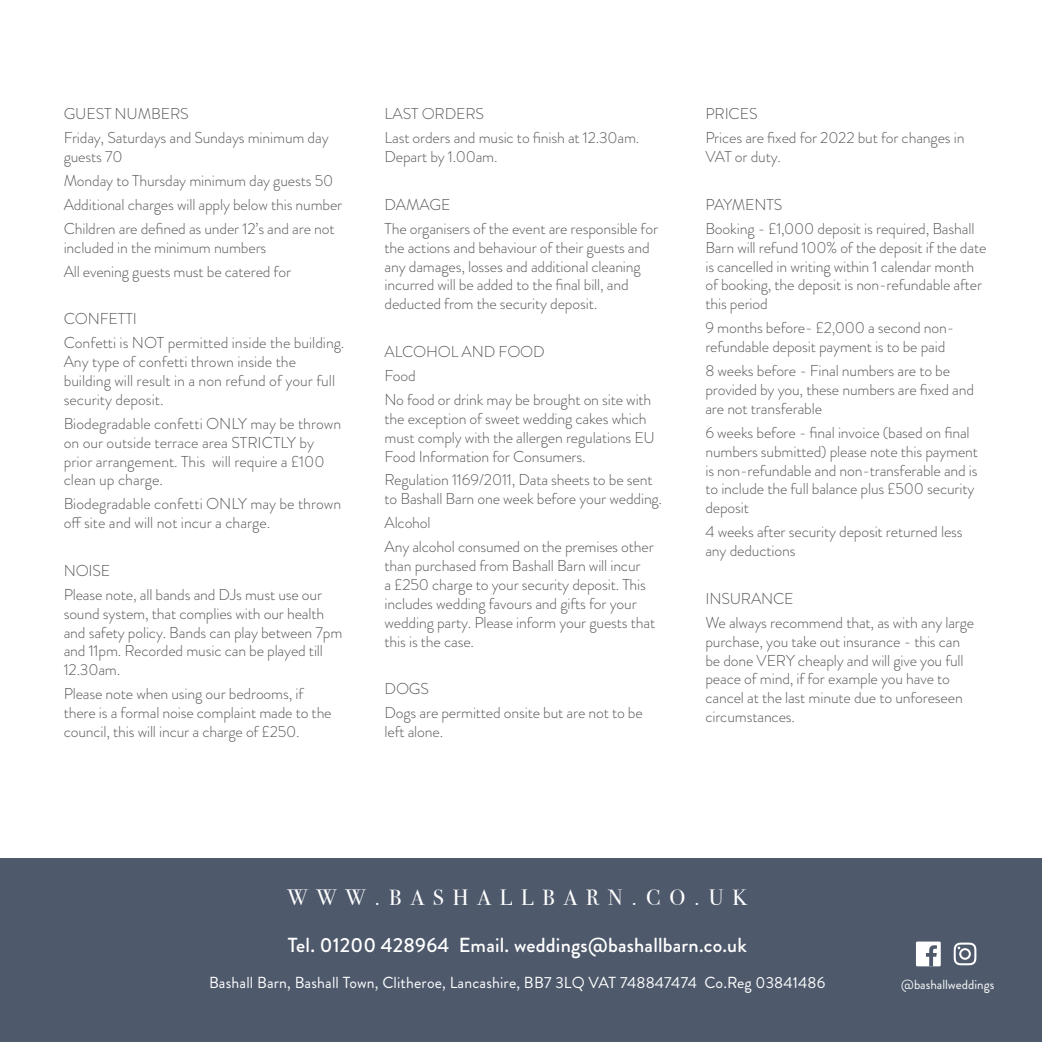
<style>
.page{position:relative;width:1042px;height:1042px;background:#fff}
.page>*{position:absolute;margin:0;border:0;box-sizing:border-box;transform-origin:0 0}
.t1{font:22.22px "Bodoni Svty Two OSITCTT";letter-spacing:.4em;color:#fff}
.t2{font:500 20.3px "Brandon Grotesque";letter-spacing:.01em;color:#fff}
.t3{font:15.92px "Brandon Grotesque";letter-spacing:.01em;color:#fff}
.t4{font:300 15.75px/18.9px "Brandon Grotesque";letter-spacing:-.01em;color:#575756}
.t5{font:13.12px "Brandon Grotesque";color:#fff}
</style>
<div class="page">
<div style="left:0;top:858px;width:1042px;height:184px;background:#4e596b"></div>
<svg style="left:953px;top:942px;width:23px;height:23px"></svg>
<div style="left:916px;top:941px;width:25px;height:25px;background:#fff"></div>
<svg style="left:926px;top:945px;width:11px;height:21px"></svg>
<p class="t4" style="left:64px;top:102px;width:266px;line-height:23.8px">GUEST NUMBERS<br>Friday, Saturdays and Sundays minimum day</p>
<p class="t4" style="left:64px;top:145px;width:280px;line-height:23.8px">guests 70<br>Monday to Thursday minimum day guests 50<br>Additional charges will apply below this number Children are defined as under 12’s and are not</p>
<p class="t4" style="left:64px;top:235px;width:229px;line-height:23.8px">included in the minimum numbers<br>All evening guests must be catered for</p>
<p class="t4" style="left:64px;top:307px;width:282px;line-height:23.8px">CONFETTI<br>Confetti is NOT permitted inside the building.</p>
<p class="t4" style="left:64px;top:352px;width:273px">Any type of confetti thrown inside the building will result in a non refund of your full security deposit.</p>
<p class="t4" style="left:64px;top:414px;width:279px">Biodegradable confetti ONLY may be thrown on our outside terrace area STRICTLY by prior arrangement. This will require a £100 clean up charge.</p>
<p class="t4" style="left:64px;top:494px;width:279px">Biodegradable confetti ONLY may be thrown off site and will not incur a charge.</p>
<p class="t4" style="left:64px;top:559px;width:260px;line-height:23.8px">NOISE<br>Please note, all bands and DJs must use our</p>
<p class="t4" style="left:64px;top:604px;width:280px">sound system, that complies with our health and safety policy. Bands can play between 7pm and 11pm. Recorded music can be played till 12.30am.</p>
<p class="t4" style="left:64px;top:684px;width:269px">Please note when using our bedrooms, if there is a formal noise complaint made to the council, this will incur a charge of £250.</p>
<p class="t4" style="left:384px;top:102px;width:256px;line-height:23.8px">LAST ORDERS<br>Last orders and music to finish at 12.30am.</p>
<p class="t4" style="left:384px;top:147px;width:115px">Depart by 1.00am.</p>
<p class="t4" style="left:384px;top:193px;width:275px;line-height:23.8px">DAMAGE<br>The organisers of the event are responsible for</p>
<p class="t4" style="left:384px;top:238px;width:267px">the actions and behaviour of their guests and any damages, losses and additional cleaning incurred will be added to the final bill, and deducted from the security deposit.</p>
<p class="t4" style="left:384px;top:340px;width:268px;line-height:23.8px">ALCOHOL AND FOOD<br>Food<br>No food or drink may be brought on site with</p>
<p class="t4" style="left:384px;top:409px;width:272px">the exception of sweet wedding cakes which must comply with the allergen regulations EU<br>Food Information for Consumers.</p>
<p class="t4" style="left:384px;top:470px;width:279px">Regulation 1169/2011, Data sheets to be sent to Bashall Barn one week before your wedding.</p>
<p class="t4" style="left:384px;top:511px;width:271px;line-height:23.8px">Alcohol<br>Any alcohol consumed on the premises other</p>
<p class="t4" style="left:384px;top:556px;width:272px">than purchased from Bashall Barn will incur<br>a £250 charge to your security deposit. This includes wedding favours and gifts for your wedding party. Please inform your guests that this is the case.</p>
<p class="t4" style="left:384px;top:677px;width:260px;line-height:23.8px">DOGS<br>Dogs are permitted onsite but are not to be</p>
<p class="t4" style="left:384px;top:722px;width:60px">left alone.</p>
<p class="t4" style="left:705px;top:102px;width:261px;line-height:23.8px">PRICES<br>Prices are fixed for 2022 but for changes in</p>
<p class="t4" style="left:705px;top:147px;width:77px">VAT or duty.</p>
<p class="t4" style="left:705px;top:193px;width:270px;line-height:23.8px">PAYMENTS<br>Booking - £1,000 deposit is required, Bashall</p>
<p class="t4" style="left:705px;top:238px;width:282px">Barn will refund 100% of the deposit if the date is cancelled in writing within 1 calendar month of booking, the deposit is non-refundable after this period</p>
<p class="t4" style="left:705px;top:318px;width:250px">9 months before- £2,000 a second non&shy;refundable deposit payment is to be paid</p>
<p class="t4" style="left:705px;top:361px;width:270px">8 weeks before - Final numbers are to be provided by you, these numbers are fixed and are not transferable</p>
<p class="t4" style="left:705px;top:423px;width:274px">6 weeks before - final invoice (based on final numbers submitted) please note this payment is non-refundable and non-transferable and is to include the full balance plus £500 security deposit</p>
<p class="t4" style="left:705px;top:522px;width:259px">4 weeks after security deposit returned less any deductions</p>
<p class="t4" style="left:705px;top:586px;width:270px;line-height:23.8px">INSURANCE<br>We always recommend that, as with any large</p>
<p class="t4" style="left:705px;top:632px;width:260px">purchase, you take out insurance - this can be done VERY cheaply and will give you full peace of mind, if for example you have to cancel at the last minute due to unforeseen circumstances.</p>
<h1 class="t1" style="left:287px;top:884px;width:461px">WWW.BASHALLBARN.CO.UK</h1>
<p class="t2" style="left:288px;top:931px;width:461px">Tel. 01200 428964 Email. weddings@bashallbarn.co.uk</p>
<p class="t3" style="left:209px;top:971px;width:618px">Bashall Barn, Bashall Town, Clitheroe, Lancashire, BB7 3LQ VAT 748847474 Co.Reg 03841486</p>
<p class="t5" style="left:901px;top:975px;width:95px">@bashallweddings</p>
</div>
